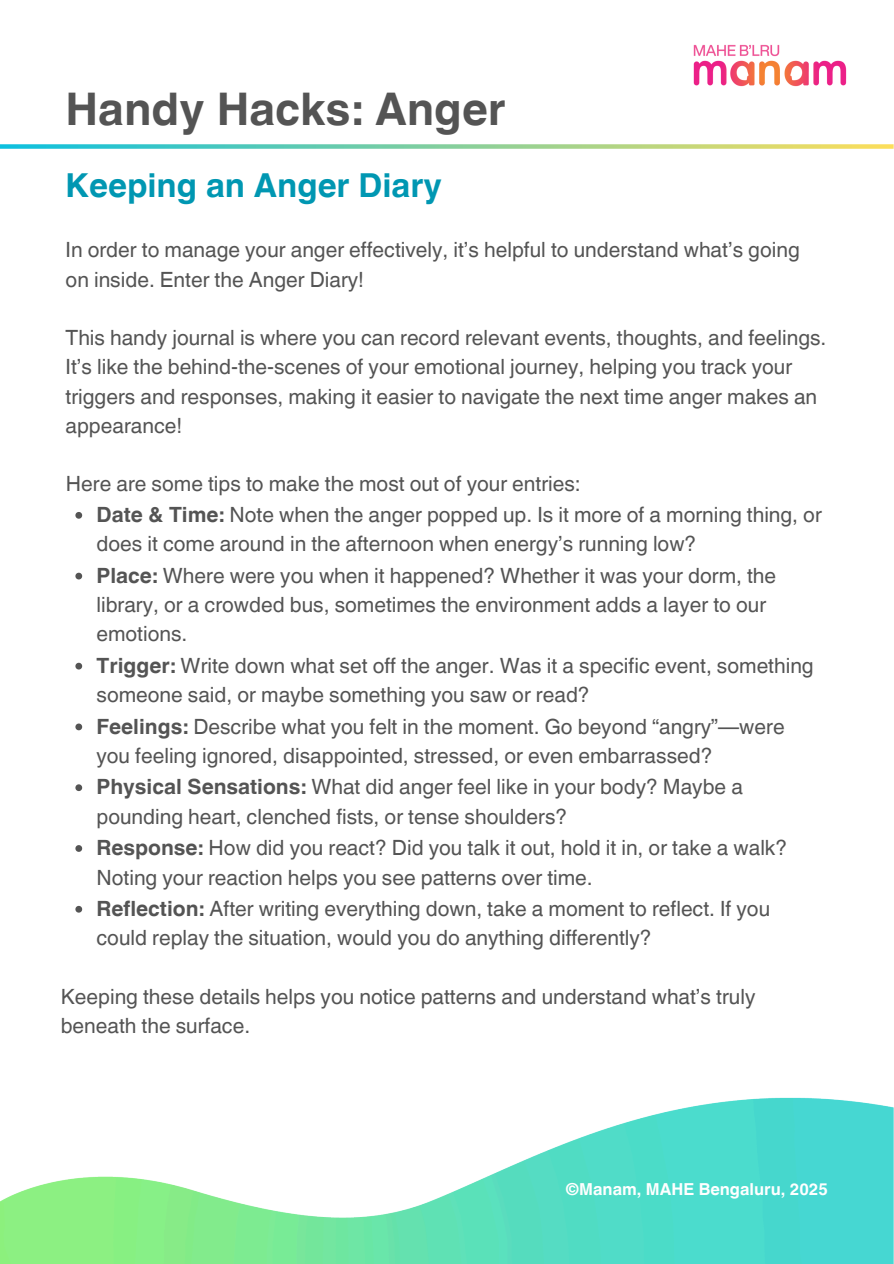
<style>
.page{position:relative;width:894px;height:1264px;background:#fff}
.page>*{position:absolute;margin:0;border:0;box-sizing:border-box;transform-origin:0 0}
.t1{font:700 45px "Helvetica World";color:#545454}
.t2{font:700 33px "Helvetica World";color:#0097b2}
.t3{font:21px/29.2px "Helvetica World";color:#545454}
.t4{font:700 16.5px "Helvetica World";color:#fff}
.s1{font-weight:700}
</style>
<div class="page">
<svg style="left:0;top:144px;width:893px;height:5px;background:#90d3a6"></svg>
<img style="left:0;top:1097px;width:893px;height:166px">
<svg style="left:75px;top:512px;width:7px;height:6px"></svg>
<svg style="left:75px;top:572px;width:7px;height:7px"></svg>
<svg style="left:75px;top:662px;width:7px;height:7px"></svg>
<svg style="left:75px;top:723px;width:7px;height:7px"></svg>
<svg style="left:75px;top:784px;width:7px;height:7px"></svg>
<svg style="left:75px;top:845px;width:7px;height:6px"></svg>
<svg style="left:75px;top:905px;width:7px;height:7px"></svg>
<img style="left:693px;top:44px;width:154px;height:43px">
<p class="t1" style="left:66px;top:72px;width:441px">Handy Hacks: Anger</p>
<p class="t2" style="left:66px;top:159px;width:378px">Keeping an Anger Diary</p>
<p class="t3" style="left:66px;top:235px;width:735px">In order to manage your anger effectively, it’s helpful to understand what’s going on inside. Enter the Anger Diary!</p>
<p class="t3" style="left:66px;top:323px;width:762px">This handy journal is where you can record relevant events, thoughts, and feelings.<br>It’s like the behind-the-scenes of your emotional journey, helping you track your triggers and responses, making it easier to navigate the next time anger makes an appearance!</p>
<h1 class="t3" style="left:66px;top:468px;width:516px">Here are some tips to make the most out of your entries:</h1>
<p class="t3" style="left:96px;top:500px;width:726px"><span class="s1">Date &amp; Time:</span> Note when the anger popped up. Is it more of a morning thing, or does it come around in the afternoon when energy’s running low?</p>
<p class="t3" style="left:96px;top:561px;width:681px"><span class="s1">Place:</span> Where were you when it happened? Whether it was your dorm, the library, or a crowded bus, sometimes the environment adds a layer to our emotions.</p>
<h2 class="t3" style="left:96px;top:651px;width:718px"><span class="s1">Trigger:</span> Write down what set off the anger. Was it a specific event, something someone said, or maybe something you saw or read?</h2>
<h3 class="t3" style="left:96px;top:711px;width:689px"><span class="s1">Feelings:</span> Describe what you felt in the moment. Go beyond “angry”—were you feeling ignored, disappointed, stressed, or even embarrassed?</h3>
<h3 class="t3" style="left:96px;top:772px;width:647px"><span class="s1">Physical Sensations:</span> What did anger feel like in your body? Maybe a pounding heart, clenched fists, or tense shoulders?</h3>
<h3 class="t3" style="left:96px;top:833px;width:692px"><span class="s1">Response:</span> How did you react? Did you talk it out, hold it in, or take a walk?<br>Noting your reaction helps you see patterns over time.</h3>
<p class="t3" style="left:96px;top:894px;width:675px"><span class="s1">Reflection:</span> After writing everything down, take a moment to reflect. If you could replay the situation, would you do anything differently?</p>
<p class="t3" style="left:61px;top:981px;width:696px">Keeping these details helps you notice patterns and understand what’s truly beneath the surface.</p>
<p class="t4" style="left:565px;top:1175px;width:264px">©Manam, MAHE Bengaluru, 2025</p>
</div>
